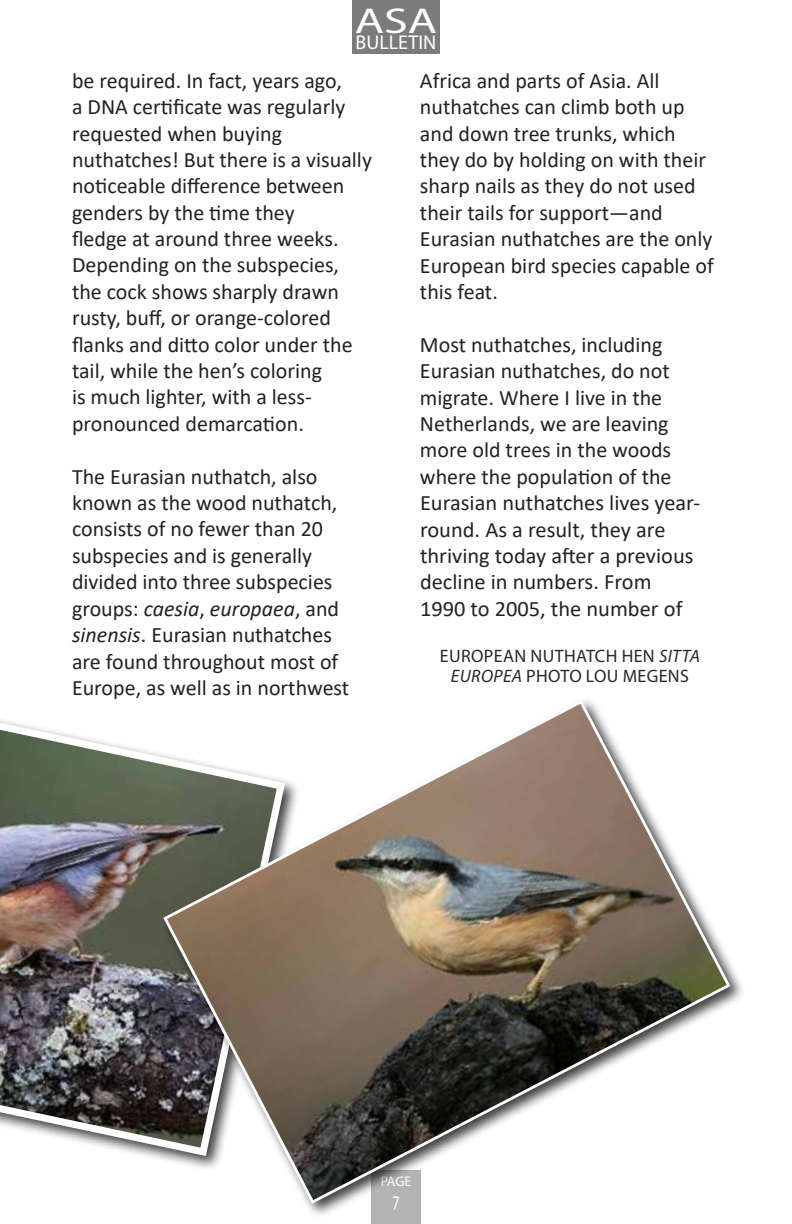
<style>
.page{position:relative;width:792px;height:1224px;background:#fff}
.page>*{position:absolute;margin:0;border:0;box-sizing:border-box;transform-origin:0 0}
.t1{font:36px "Myriad Pro";color:#fff;scale:1.33 1}
.t2{font:22px/26.4px "Calibri";color:#222}
.t3{font:21px "Myriad Pro";color:#fff;scale:.67 1}
.t4{font:20px "Myriad Pro";color:#fff}
.t5{font:18px/20px "Myriad Pro";letter-spacing:.02em;color:#292829;text-align:center}
.t6{font:14px "Myriad Pro";color:#fff}
.s1{font-style:italic}
</style>
<div class="page">
<div style="left:352px;top:0;width:88px;height:53px;background:#7b7b7b"></div>
<div style="left:371px;top:1170px;width:50px;height:54px;background:#b3b3b3"></div>
<img style="left:0;top:719px;width:160px;height:440px">
<div style="left:160px;top:696px;width:586px;height:523px;background:#000;opacity:.75"></div>
<svg style="left:161px;top:698px;width:571px;height:508px"></svg>
<h1 class="t1" style="left:355px;top:-1px;width:63px">ASA</h1>
<p class="t4" style="left:356px;top:30px;width:82px">BULLETIN</p>
<p class="t2" style="left:72px;top:67px;width:301px">be required. In fact, years ago,<br>a DNA certificate was regularly requested when buying nuthatches! But there is a visually noticeable difference between genders by the time they<br>fledge at around three weeks.<br>Depending on the subspecies, the cock shows sharply drawn rusty, buff, or orange-colored flanks and ditto color under the tail, while the hen’s coloring<br>is much lighter, with a less&shy;pronounced demarcation.</p>
<p class="t2" style="left:72px;top:463px;width:279px">The Eurasian nuthatch, also known as the wood nuthatch, consists of no fewer than 20 subspecies and is generally divided into three subspecies groups: <span class="s1">caesia</span>, <span class="s1">europaea</span>, and <span class="s1">sinensis</span>. Eurasian nuthatches are found throughout most of<br>Europe, as well as in northwest</p>
<p class="t2" style="left:420px;top:67px;width:295px">Africa and parts of Asia. All nuthatches can climb both up and down tree trunks, which they do by holding on with their sharp nails as they do not used their tails for support—and<br>Eurasian nuthatches are the only<br>European bird species capable of this feat.</p>
<p class="t2" style="left:420px;top:331px;width:282px">Most nuthatches, including<br>Eurasian nuthatches, do not migrate. Where I live in the<br>Netherlands, we are leaving more old trees in the woods where the population of the<br>Eurasian nuthatches lives year&shy;round. As a result, they are thriving today after a previous decline in numbers. From<br>1990 to 2005, the number of</p>
<p class="t5" style="left:440px;top:646px;width:262px">EUROPEAN NUTHATCH HEN <span class="s1">SITTA<br>EUROPEA</span> PHOTO LOU MEGENS</p>
<p class="t6" style="left:381px;top:1172px;width:32px">PAGE</p>
<p class="t3" style="left:392px;top:1190px;width:12px">7</p>
</div>
